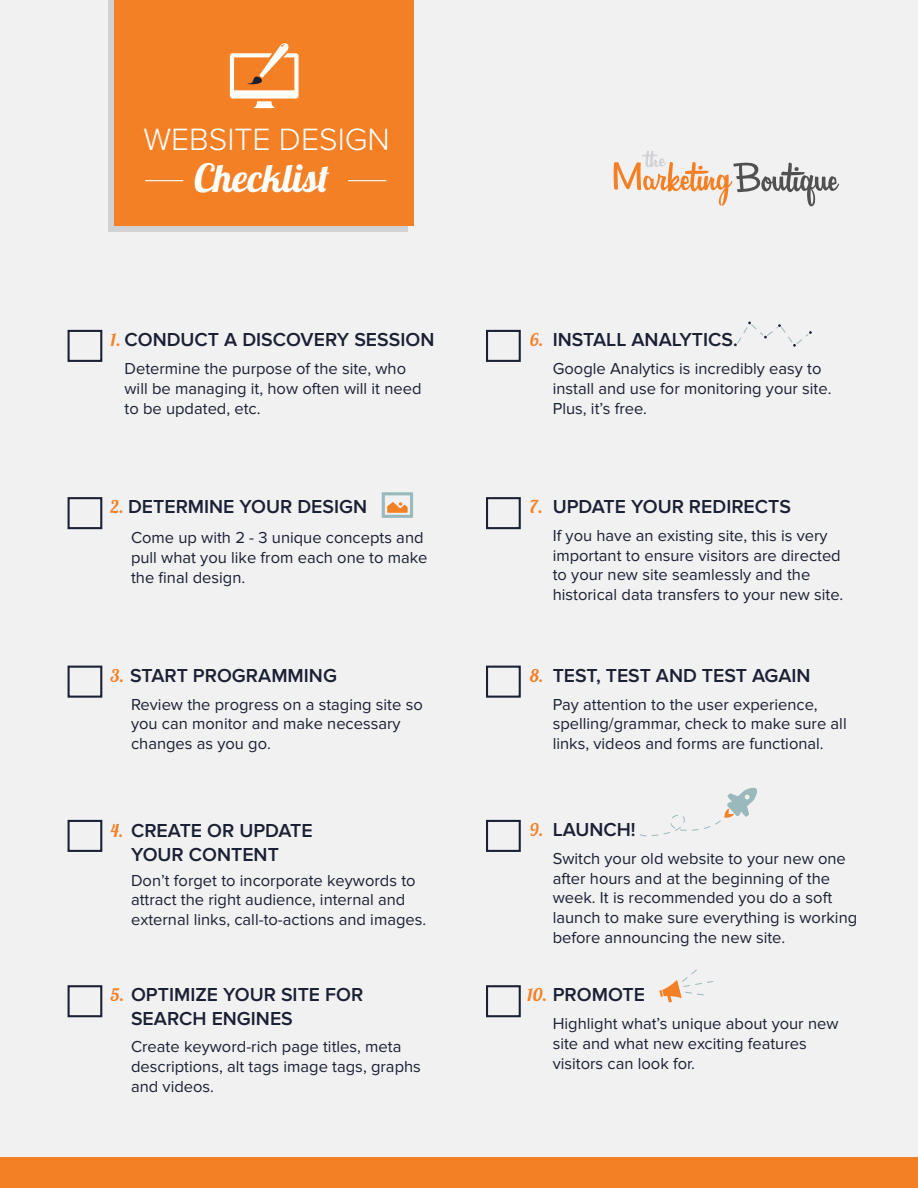
<style>
.page{position:relative;width:918px;height:1188px;background:#f1f1f2}
.page>*{position:absolute;margin:0;border:0;box-sizing:border-box;transform-origin:0 0}
.t1{font:38.85px "Lobster 1.4";color:#fff}
.t2{font:300 31.95px "Proxima Nova";color:#fff}
.t3{font:600 19.5px/23.4px "Proxima Nova";color:#1a2134}
.t4{font:17.55px "Lobster 1.4";color:#f48026}
.t5{font:16.5px/19.8px "Proxima Nova";color:#1a2134}
</style>
<div class="page">
<div style="left:108px;top:0;width:300px;height:231px;background:#d1d2d4"></div>
<div style="left:114px;top:0;width:300px;height:225px;background:#f48026"></div>
<div style="left:0;top:1158px;width:918px;height:30px;background:#f48026"></div>
<div style="left:68px;top:330px;width:34px;height:32px;border:2px solid #1a2134"></div>
<div style="left:486px;top:330px;width:35px;height:32px;border:2px solid #1a2134"></div>
<div style="left:68px;top:497px;width:34px;height:32px;border:2px solid #1a2134"></div>
<div style="left:486px;top:497px;width:35px;height:32px;border:2px solid #1a2134"></div>
<div style="left:68px;top:666px;width:34px;height:32px;border:2px solid #1a2134"></div>
<div style="left:486px;top:666px;width:35px;height:32px;border:2px solid #1a2134"></div>
<div style="left:68px;top:820px;width:34px;height:32px;border:2px solid #1a2134"></div>
<div style="left:486px;top:820px;width:35px;height:32px;border:2px solid #1a2134"></div>
<div style="left:68px;top:985px;width:34px;height:32px;border:2px solid #1a2134"></div>
<div style="left:486px;top:985px;width:35px;height:32px;border:2px solid #1a2134"></div>
<hr style="left:145px;top:180px;width:38px;height:1px;background:#fff">
<hr style="left:348px;top:180px;width:38px;height:1px;background:#fff">
<svg style="left:230px;top:43px;width:68px;height:65px"></svg>
<svg style="left:614px;top:151px;width:225px;height:55px"></svg>
<svg style="left:640px;top:788px;width:117px;height:49px"></svg>
<svg style="left:737px;top:322px;width:75px;height:25px"></svg>
<svg style="left:659px;top:969px;width:55px;height:34px"></svg>
<svg style="left:382px;top:492px;width:31px;height:26px"></svg>
<h2 class="t2" style="left:143px;top:121px;width:248px">WEBSITE DESIGN</h2>
<h1 class="t1" style="left:194px;top:153px;width:137px">Checklist</h1>
<p class="t4" style="left:111px;top:328px;width:12px">1.</p>
<p class="t4" style="left:530px;top:328px;width:15px">6.</p>
<p class="t3" style="left:125px;top:329px;width:311px">CONDUCT A DISCOVERY SESSION</p>
<p class="t3" style="left:553px;top:329px;width:187px">INSTALL ANALYTICS.</p>
<p class="t5" style="left:125px;top:359px;width:298px">Determine the purpose of the site, who will be managing it, how often will it need to be updated, etc.</p>
<p class="t5" style="left:553px;top:359px;width:280px">Google Analytics is incredibly easy to install and use for monitoring your site.<br>Plus, it’s free.</p>
<p class="t3" style="left:128px;top:495px;width:241px">DETERMINE YOUR DESIGN</p>
<p class="t4" style="left:111px;top:496px;width:15px">2.</p>
<p class="t4" style="left:530px;top:496px;width:14px">7.</p>
<p class="t3" style="left:553px;top:495px;width:240px">UPDATE YOUR REDIRECTS</p>
<p class="t5" style="left:131px;top:528px;width:298px">Come up with 2 - 3 unique concepts and pull what you like from each one to make the final design.</p>
<p class="t5" style="left:553px;top:526px;width:292px">If you have an existing site, this is very important to ensure visitors are directed to your new site seamlessly and the historical data transfers to your new site.</p>
<p class="t3" style="left:130px;top:664px;width:208px">START PROGRAMMING</p>
<p class="t4" style="left:111px;top:664px;width:15px">3.</p>
<p class="t4" style="left:530px;top:664px;width:15px">8.</p>
<p class="t3" style="left:553px;top:664px;width:259px">TEST, TEST AND TEST AGAIN</p>
<p class="t5" style="left:131px;top:694px;width:293px">Review the progress on a staging site so you can monitor and make necessary changes as you go.</p>
<p class="t5" style="left:553px;top:694px;width:295px">Pay attention to the user experience, spelling/grammar, check to make sure all links, videos and forms are functional.</p>
<p class="t4" style="left:111px;top:820px;width:14px">4.</p>
<p class="t3" style="left:131px;top:820px;width:183px">CREATE OR UPDATE<br>YOUR CONTENT</p>
<p class="t5" style="left:131px;top:870px;width:297px">Don’t forget to incorporate keywords to attract the right audience, internal and external links, call-to-actions and images.</p>
<p class="t4" style="left:530px;top:818px;width:15px">9.</p>
<p class="t3" style="left:553px;top:818px;width:84px">LAUNCH!</p>
<p class="t5" style="left:553px;top:849px;width:306px">Switch your old website to your new one after hours and at the beginning of the week. It is recommended you do a soft launch to make sure everything is working before announcing the new site.</p>
<p class="t4" style="left:111px;top:983px;width:15px">5.</p>
<p class="t3" style="left:131px;top:983px;width:234px">OPTIMIZE YOUR SITE FOR<br>SEARCH ENGINES</p>
<p class="t5" style="left:131px;top:1037px;width:291px">Create keyword-rich page titles, meta descriptions, alt tags image tags, graphs and videos.</p>
<p class="t4" style="left:527px;top:984px;width:21px">10.</p>
<p class="t3" style="left:553px;top:983px;width:94px">PROMOTE</p>
<p class="t5" style="left:553px;top:1014px;width:287px">Highlight what’s unique about your new site and what new exciting features visitors can look for.</p>
</div>
